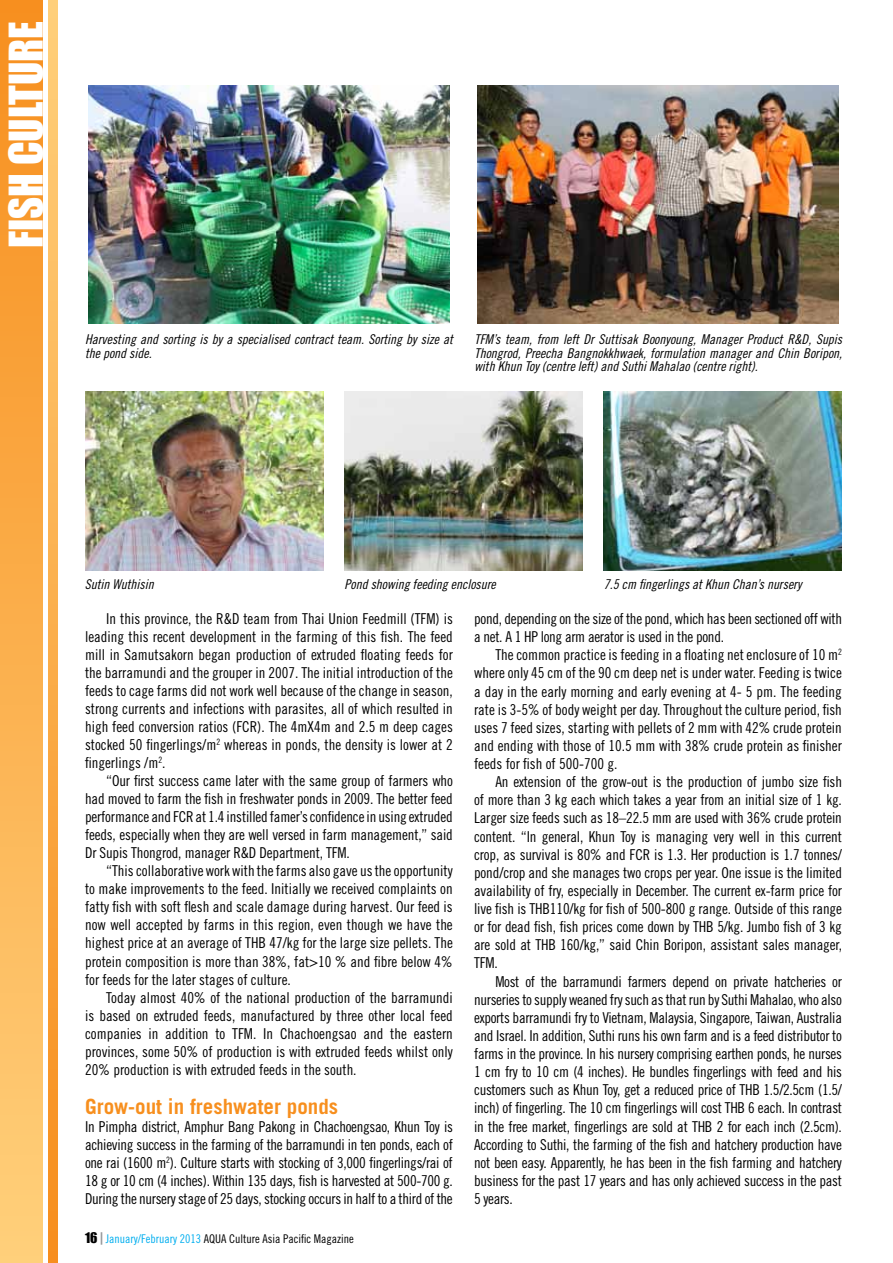
<style>
.page{position:relative;width:893px;height:1263px;background:#fff}
.page>*{position:absolute;margin:0;border:0;box-sizing:border-box;transform-origin:0 0}
.t1{font:42.75px "Impact";color:#fff}
.t2{font:700 21px "Trade Gothic LT Std";color:#f78f1e}
.t3{font:15px/18.1px "Trade Gothic Cond Eighteen";letter-spacing:-.01em;color:#000;text-align:justify}
.t4{font:13.5px/13.5px "Trade Gothic Cond Eighteen Obl";color:#000}
.t5{font:12px "Trade Gothic Cond Eighteen";color:#000}
.s1{font-family:"Impact";font-size:13.5px}
.s2{font-family:"Impact";font-size:13.5px;color:#939598}
.s3{color:#00aeef}
</style>
<div class="page">
<svg style="left:49px;top:0;width:8px;height:1263px;background:#faae4b"></svg>
<div style="left:0;top:0;width:43px;height:1263px;background:linear-gradient(to bottom,#f78e1d,#ffd07b)"></div>
<img style="left:88px;top:85px;width:361px;height:238px">
<img style="left:477px;top:85px;width:362px;height:238px">
<img style="left:85px;top:392px;width:238px;height:179px">
<img style="left:604px;top:392px;width:238px;height:179px">
<img style="left:344px;top:392px;width:239px;height:179px">
<h1 class="t1" style="left:-7px;top:248px;width:228px;rotate:-90deg">FISH CULTURE</h1>
<p class="t4" style="left:85px;top:333px;width:369px">Harvesting and sorting is by a specialised contract team. Sorting by size at the pond side.</p>
<p class="t4" style="left:474px;top:333px;width:369px;text-align:justify">TFM’s team, from left Dr Suttisak Boonyoung, Manager Product R&amp;D, Supis Thongrod, Preecha Bangnokkhwaek, formulation manager and Chin Boripon, with Khun Toy (centre left) and Suthi Mahalao (centre right).</p>
<p class="t4" style="left:85px;top:577px;width:70px">Sutin Wuthisin</p>
<p class="t4" style="left:344px;top:577px;width:153px">Pond showing feeding enclosure</p>
<p class="t4" style="left:604px;top:577px;width:199px">7.5 cm fingerlings at Khun Chan’s nursery</p>
<p class="t3" style="left:85px;top:610px;width:369px;text-indent:21px">In this province, the R&amp;D team from Thai Union Feedmill (TFM) is leading this recent development in the farming of this fish. The feed mill in Samutsakorn began production of extruded floating feeds for the barramundi and the grouper in 2007. The initial introduction of the feeds to cage farms did not work well because of the change in season, strong currents and infections with parasites, all of which resulted in high feed conversion ratios (FCR). The 4mX4m and 2.5 m deep cages stocked 50 fingerlings/m<sup>2</sup> whereas in ponds, the density is lower at 2 fingerlings /m<sup>2</sup>.</p>
<p class="t3" style="left:85px;top:772px;width:369px;text-indent:21px">“Our first success came later with the same group of farmers who had moved to farm the fish in freshwater ponds in 2009. The better feed performance and FCR at 1.4 instilled famer’s confidence in using extruded feeds, especially when they are well versed in farm management,” said Dr Supis Thongrod, manager R&amp;D Department, TFM.</p>
<p class="t3" style="left:85px;top:862px;width:369px;text-indent:21px">“This collaborative work with the farms also gave us the opportunity to make improvements to the feed. Initially we received complaints on fatty fish with soft flesh and scale damage during harvest. Our feed is now well accepted by farms in this region, even though we have the highest price at an average of THB 47/kg for the large size pellets. The protein composition is more than 38%, fat&gt;10 % and fibre below 4% for feeds for the later stages of culture.</p>
<p class="t3" style="left:85px;top:988px;width:369px;text-indent:21px">Today almost 40% of the national production of the barramundi is based on extruded feeds, manufactured by three other local feed companies in addition to TFM. In Chachoengsao and the eastern provinces, some 50% of production is with extruded feeds whilst only 20% production is with extruded feeds in the south.</p>
<h2 class="t2" style="left:85px;top:1093px;width:255px">Grow-out in freshwater ponds</h2>
<p class="t3" style="left:85px;top:1117px;width:369px">In Pimpha district, Amphur Bang Pakong in Chachoengsao, Khun Toy is achieving success in the farming of the barramundi in ten ponds, each of one rai (1600 m<sup>2</sup>). Culture starts with stocking of 3,000 fingerlings/rai of 18 g or 10 cm (4 inches). Within 135 days, fish is harvested at 500-700 g.<br>During the nursery stage of 25 days, stocking occurs in half to a third of the</p>
<p class="t5" style="left:85px;top:1231px;width:270px"><span class="s1">16</span> <span class="s2">|</span> <span class="s3">January/February 2013</span> AQUA Culture Asia Pacific Magazine</p>
<p class="t3" style="left:474px;top:609px;width:369px">pond, depending on the size of the pond, which has been sectioned off with a net. A 1 HP long arm aerator is used in the pond.</p>
<p class="t3" style="left:474px;top:646px;width:369px;text-indent:21px">The common practice is feeding in a floating net enclosure of 10 m<sup>2 </sup>where only 45 cm of the 90 cm deep net is under water. Feeding is twice a day in the early morning and early evening at 4- 5 pm. The feeding rate is 3-5% of body weight per day. Throughout the culture period, fish uses 7 feed sizes, starting with pellets of 2 mm with 42% crude protein and ending with those of 10.5 mm with 38% crude protein as finisher feeds for fish of 500-700 g.</p>
<p class="t3" style="left:474px;top:773px;width:369px;text-indent:21px">An extension of the grow-out is the production of jumbo size fish of more than 3 kg each which takes a year from an initial size of 1 kg.<br>Larger size feeds such as 18–22.5 mm are used with 36% crude protein content. “In general, Khun Toy is managing very well in this current crop, as survival is 80% and FCR is 1.3. Her production is 1.7 tonnes/ pond/crop and she manages two crops per year. One issue is the limited availability of fry, especially in December. The current ex-farm price for live fish is THB110/kg for fish of 500-800 g range. Outside of this range or for dead fish, fish prices come down by THB 5/kg. Jumbo fish of 3 kg are sold at THB 160/kg,” said Chin Boripon, assistant sales manager, TFM.</p>
<p class="t3" style="left:474px;top:972px;width:369px;text-indent:21px">Most of the barramundi farmers depend on private hatcheries or nurseries to supply weaned fry such as that run by Suthi Mahalao, who also exports barramundi fry to Vietnam, Malaysia, Singapore, Taiwan, Australia and Israel. In addition, Suthi runs his own farm and is a feed distributor to farms in the province. In his nursery comprising earthen ponds, he nurses 1 cm fry to 10 cm (4 inches). He bundles fingerlings with feed and his customers such as Khun Toy, get a reduced price of THB 1.5/2.5cm (1.5/ inch) of fingerling. The 10 cm fingerlings will cost THB 6 each. In contrast in the free market, fingerlings are sold at THB 2 for each inch (2.5cm).<br>According to Suthi, the farming of the fish and hatchery production have not been easy. Apparently, he has been in the fish farming and hatchery business for the past 17 years and has only achieved success in the past 5 years.</p>
</div>
